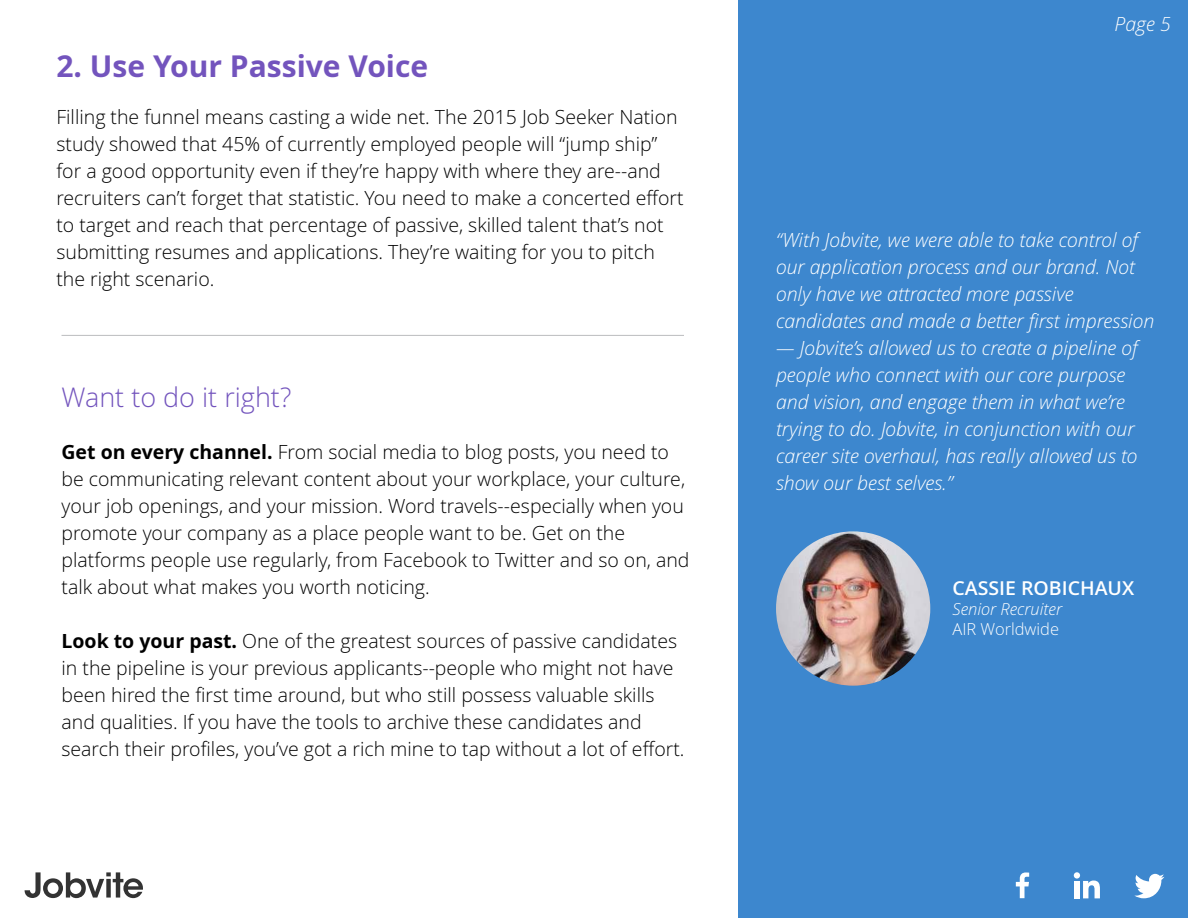
<style>
.page{position:relative;width:1188px;height:918px;background:#fff}
.page>*{position:absolute;margin:0;border:0;box-sizing:border-box;transform-origin:0 0}
.t1{font:700 30px "Open Sans";color:#7354bd}
.t2{font:300 27px "Open Sans";color:#7354bd}
.t3{font:300 19.5px/27px "Open Sans";color:#000}
.t4{font:italic 300 19.5px/27px "Open Sans";color:#fff}
.t5{font:600 19.5px "Open Sans";color:#fff}
.t6{font:italic 300 16.5px "Open Sans";color:#fff}
.t7{font:300 16.5px "Open Sans";color:#fff}
.s1{font-weight:700}
</style>
<div class="page">
<div style="left:738px;top:0;width:450px;height:918px;background:#3d87ce"></div>
<svg style="left:25px;top:872px;width:118px;height:26px"></svg>
<svg style="left:1016px;top:872px;width:13px;height:26px"></svg>
<div style="left:1074px;top:881px;width:6px;height:17px;background:#fff"></div>
<div style="left:1074px;top:872px;width:6px;height:7px;background:#fff;border-radius:50%"></div>
<svg style="left:1083px;top:881px;width:17px;height:17px"></svg>
<svg style="left:1134px;top:874px;width:30px;height:24px"></svg>
<hr style="left:62px;top:335px;width:622px;height:1px;background:#bbbdbf">
<img style="left:776px;top:531px;width:154px;height:155px;border-radius:77px">
<h1 class="t1" style="left:56px;top:49px;width:373px">2. Use Your Passive Voice</h1>
<p class="t3" style="left:56px;top:103px;width:629px">Filling the funnel means casting a wide net. The 2015 Job Seeker Nation study showed that 45% of currently employed people will “jump ship” for a good opportunity even if they’re happy with where they are--and recruiters can’t forget that statistic. You need to make a concerted effort to target and reach that percentage of passive, skilled talent that’s not submitting resumes and applications. They’re waiting for you to pitch the right scenario.</p>
<h2 class="t2" style="left:62px;top:381px;width:231px">Want to do it right?</h2>
<p class="t3" style="left:62px;top:439px;width:630px"><span class="s1">Get on every channel.</span> From social media to blog posts, you need to be communicating relevant content about your workplace, your culture, your job openings, and your mission. Word travels--especially when you promote your company as a place people want to be. Get on the platforms people use regularly, from Facebook to Twitter and so on, and talk about what makes you worth noticing.</p>
<p class="t3" style="left:62px;top:628px;width:625px"><span class="s1">Look to your past.</span> One of the greatest sources of passive candidates in the pipeline is your previous applicants--people who might not have been hired the first time around, but who still possess valuable skills and qualities. If you have the tools to archive these candidates and search their profiles, you’ve got a rich mine to tap without a lot of effort.</p>
<p class="t4" style="left:1115px;top:11px;width:58px">Page 5</p>
<p class="t4" style="left:776px;top:227px;width:380px">“With Jobvite, we were able to take control of our application process and our brand. Not only have we attracted more passive candidates and made a better first impression</p>
<p class="t4" style="left:776px;top:335px;width:363px">— Jobvite’s allowed us to create a pipeline of people who connect with our core purpose and vision, and engage them in what we’re trying to do. Jobvite, in conjunction with our career site overhaul, has really allowed us to show our best selves.”</p>
<p class="t5" style="left:952px;top:577px;width:183px">CASSIE ROBICHAUX</p>
<p class="t6" style="left:952px;top:599px;width:111px">Senior Recruiter</p>
<p class="t7" style="left:952px;top:619px;width:108px">AIR Worldwide</p>
</div>
